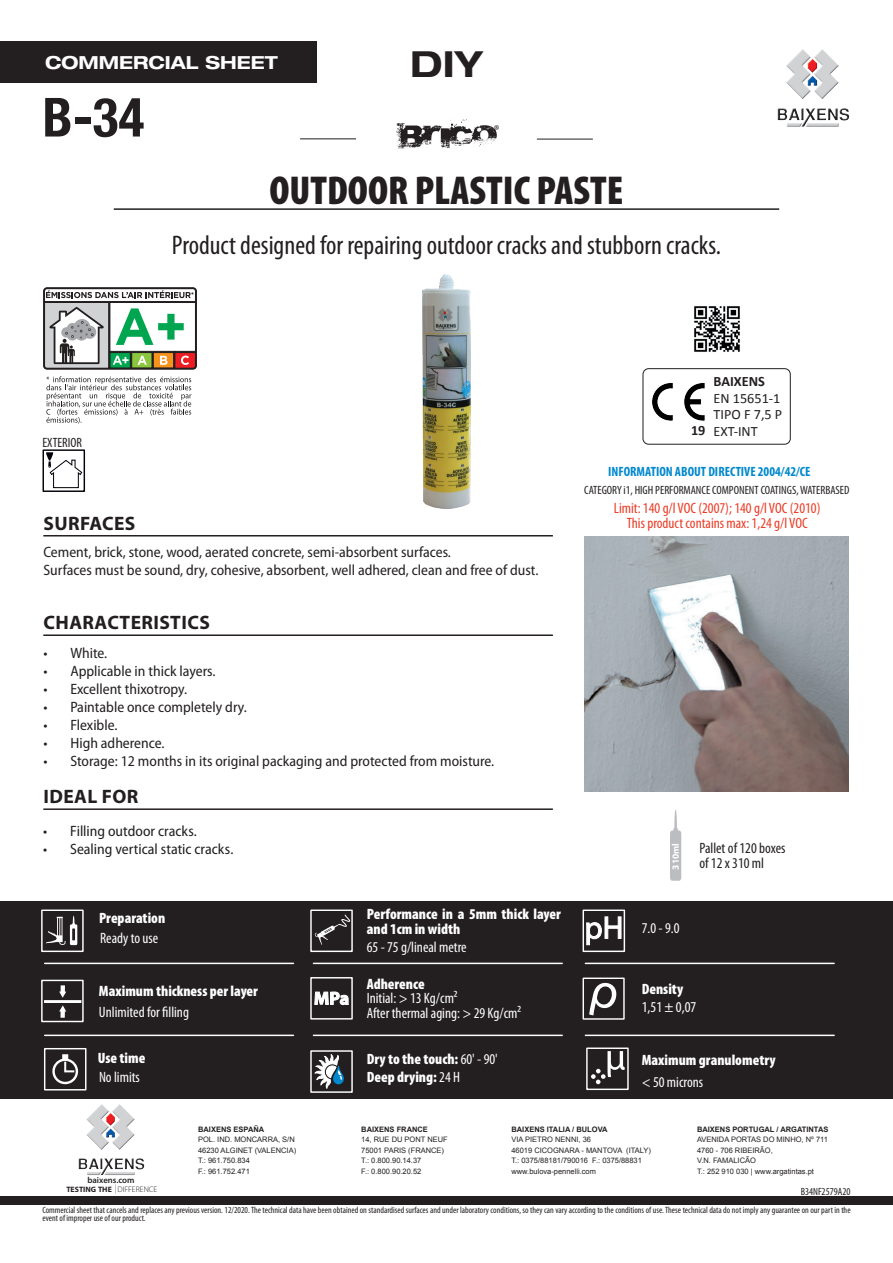
<style>
.page{position:relative;width:893px;height:1263px;background:#fff}
.page>*{position:absolute;margin:0;border:0;box-sizing:border-box;transform-origin:0 0}
.t1{font:700 condensed 54px "Helvetica Neue";color:#231f20}
.t2{font:900 condensed 40.5px "Myriad Pro";color:#231f20}
.t3{font:700 expanded 36px "Helvetica Neue";color:#231f20}
.t4{font:condensed 27px "Myriad Pro";color:#231f20}
.t5{font:700 19.5px "Myriad Pro";letter-spacing:.02em;color:#231f20}
.t6{font:700 expanded 18px "Helvetica Neue";color:#fff}
.t7{font:18px "Minion Pro";color:#231f20}
.t8{font:condensed 15.15px "Myriad Pro";color:#fff}
.t9{font:semi-condensed 15px/18px "Myriad Pro";color:#231f20}
.t10{font:900 condensed 15px/15px "Myriad Pro";color:#fff}
.t11{font:condensed 15px/15px "Myriad Pro";color:#fff}
.t12{font:condensed 15px/15px "Myriad Pro";color:#eb3d26;text-align:center}
.t13{font:semi-condensed 15px "Myriad Pro";color:#1f1e20}
.t14{font:condensed 15px/15px "Myriad Pro";color:#231f20}
.t15{font:700 14.4px "Calibri";color:#231f20}
.t16{font:14.25px "Calibri";color:#231f20}
.t17{font:700 condensed 13.5px "Myriad Pro";color:#0088ce}
.t18{font:condensed 13.5px "Myriad Pro";color:#231f20}
.t19{font:condensed 12px "Myriad Pro";color:#231f20}
.t20{font:condensed 10.5px "Myriad Pro";color:#231f20}
.t21{font:700 9.45px "Myriad Pro";color:#fff}
.t22{font:condensed 9.15px/7.5px "Myriad Pro";color:#231f20}
.t23{font:600 8.7px "Myriad Pro";color:#231f20}
.t24{font:700 7.8px "Myriad Pro";color:#231f20}
.t25{font:7.5px/10.5px "Arial";color:#231f20}
.t26{font:700 7.5px "Arial";color:#231f20}
.s1{font-weight:700}
.s2{font-stretch:normal}
.s3{font-weight:400}
.s4{font-weight:300;font-size:8.1px}
</style>
<div class="page">
<div style="left:1px;top:42px;width:316px;height:41px;background:#231f20"></div>
<hr style="left:114px;top:208px;width:665px;height:2px;background:#231f20">
<svg style="left:396px;top:119px;width:101px;height:29px"></svg>
<hr style="left:300px;top:139px;width:56px;height:1px;background:#231f20">
<hr style="left:537px;top:139px;width:56px;height:1px;background:#231f20">
<img style="left:777px;top:49px;width:72px;height:78px">
<div style="left:1px;top:901px;width:892px;height:198px;background:#231f20"></div>
<img style="left:79px;top:1104px;width:66px;height:71px">
<div style="left:0;top:1196px;width:893px;height:8px;background:#231f20"></div>
<hr style="left:43px;top:808px;width:510px;height:2px;background:#231f20">
<hr style="left:43px;top:535px;width:510px;height:1px;background:#231f20">
<hr style="left:43px;top:634px;width:510px;height:2px;background:#231f20">
<hr style="left:313px;top:1034px;width:249px;height:2px;background:#fff">
<hr style="left:585px;top:1034px;width:249px;height:2px;background:#fff">
<hr style="left:45px;top:1034px;width:248px;height:2px;background:#fff">
<hr style="left:313px;top:963px;width:249px;height:1px;background:#fff">
<hr style="left:585px;top:963px;width:249px;height:1px;background:#fff">
<hr style="left:45px;top:963px;width:248px;height:1px;background:#fff">
<div style="left:44px;top:1048px;width:42px;height:42px;border:1px solid #fff"></div>
<svg style="left:52px;top:1054px;width:26px;height:30px"></svg>
<div style="left:310px;top:1050px;width:43px;height:43px;border:1px solid #fff"></div>
<svg style="left:314px;top:1054px;width:30px;height:38px"></svg>
<div style="left:583px;top:909px;width:42px;height:43px;border:1px solid #fff"></div>
<svg style="left:586px;top:916px;width:36px;height:35px"></svg>
<div style="left:586px;top:1047px;width:43px;height:43px;border:1px solid #fff"></div>
<svg style="left:591px;top:1051px;width:34px;height:33px"></svg>
<div style="left:41px;top:980px;width:43px;height:42px;border:1px solid #fff"></div>
<div style="left:44px;top:1000px;width:37px;height:3px;border:1px solid #fff"></div>
<svg style="left:59px;top:985px;width:7px;height:13px"></svg>
<svg style="left:59px;top:1005px;width:7px;height:13px"></svg>
<div style="left:43px;top:449px;width:42px;height:43px;border:1px solid #000008"></div>
<svg style="left:46px;top:452px;width:37px;height:36px"></svg>
<div style="left:310px;top:909px;width:43px;height:43px;border:1px solid #fff"></div>
<svg style="left:315px;top:914px;width:36px;height:31px"></svg>
<div style="left:41px;top:909px;width:43px;height:43px;border:1px solid #fff"></div>
<svg style="left:46px;top:916px;width:31px;height:29px"></svg>
<svg style="left:670px;top:810px;width:11px;height:71px"></svg>
<div style="left:310px;top:977px;width:43px;height:42px;border:1px solid #fff"></div>
<svg style="left:314px;top:991px;width:35px;height:15px"></svg>
<img style="left:422px;top:274px;width:49px;height:234px">
<img style="left:585px;top:536px;width:264px;height:256px">
<img style="left:694px;top:306px;width:46px;height:46px">
<div style="left:643px;top:368px;width:148px;height:76px;border:1px solid #231f20;border-radius:6px"></div>
<img style="left:652px;top:383px;width:53px;height:38px">
<svg style="left:43px;top:287px;width:154px;height:83px"></svg>
<svg style="left:46px;top:376px;width:145px;height:48px"></svg>
<div style="left:583px;top:977px;width:42px;height:43px;border:1px solid #fff"></div>
<svg style="left:589px;top:982px;width:28px;height:33px"></svg>
<h3 class="t6" style="left:45px;top:51px;width:234px">COMMERCIAL SHEET</h3>
<h1 class="t1" style="left:43px;top:85px;width:103px">B-34</h1>
<h3 class="t3" style="left:410px;top:42px;width:74px">DIY</h3>
<h3 class="t7" style="left:494px;top:119px;width:7px">®</h3>
<h2 class="t2" style="left:270px;top:168px;width:355px">OUTDOOR PLASTIC PASTE</h2>
<h3 class="t4" style="left:172px;top:229px;width:551px">Product designed for repairing outdoor cracks and stubborn cracks.</h3>
<h3 class="t18" style="left:43px;top:434px;width:41px">EXTERIOR</h3>
<h3 class="t5" style="left:44px;top:511px;width:93px">SURFACES</h3>
<h3 class="t15" style="left:713px;top:372px;width:53px">BAIXENS</h3>
<h3 class="t16" style="left:713px;top:389px;width:68px">EN 15651-1</h3>
<h3 class="t16" style="left:713px;top:405px;width:70px">TIPO F 7,5 P</h3>
<h3 class="t16" style="left:691px;top:422px;width:68px"><span class="s1">19</span> EXT-INT</h3>
<h3 class="t17" style="left:608px;top:463px;width:204px">INFORMATION ABOUT DIRECTIVE 2004/42/CE</h3>
<h3 class="t12" style="left:614px;top:500px;width:208px">Limit: 140 g/l VOC (2007); 140 g/l VOC (2010)<br>This product contains max: 1,24 g/l VOC</h3>
<h3 class="t19" style="left:584px;top:483px;width:267px">CATEGORY i1, HIGH PERFORMANCE COMPONENT COATINGS, WATERBASED</h3>
<h3 class="t9" style="left:43px;top:544px;width:497px">Cement, brick, stone, wood, aerated concrete, semi-absorbent surfaces.<br>Surfaces must be sound, dry, cohesive, absorbent, well adhered, clean and free of dust.</h3>
<h3 class="t5" style="left:44px;top:610px;width:168px">CHARACTERISTICS</h3>
<h3 class="t9" style="left:43px;top:645px;width:65px">• White.</h3>
<h3 class="t9" style="left:43px;top:663px;width:174px">• Applicable in thick layers.</h3>
<h3 class="t9" style="left:43px;top:681px;width:145px">• Excellent thixotropy.</h3>
<h3 class="t9" style="left:43px;top:699px;width:205px">• Paintable once completely dry.</h3>
<h3 class="t9" style="left:43px;top:717px;width:76px">• Flexible.</h3>
<h3 class="t9" style="left:43px;top:735px;width:123px">• High adherence.</h3>
<h3 class="t9" style="left:43px;top:753px;width:452px">• Storage: 12 months in its original packaging and protected from moisture.</h3>
<h3 class="t5" style="left:44px;top:784px;width:96px">IDEAL FOR</h3>
<h3 class="t13" style="left:43px;top:823px;width:155px">• Filling outdoor cracks.</h3>
<h3 class="t13" style="left:43px;top:841px;width:192px">• Sealing vertical static cracks.</h3>
<p class="t21" style="left:669px;top:870px;width:28px;rotate:-90deg">310ml</p>
<h3 class="t10" style="left:367px;top:907px;width:196px">Performance in a 5mm thick layer and 1cm in width</h3>
<h3 class="t11" style="left:367px;top:939px;width:101px">65 - 75 g/lineal metre</h3>
<h3 class="t10" style="left:367px;top:976px;width:60px">Adherence</h3>
<h3 class="t11" style="left:367px;top:990px;width:156px">Initial: &gt; 13 Kg/cm2<br>After thermal aging: &gt; 29 Kg/cm2</h3>
<h3 class="t14" style="left:699px;top:840px;width:88px">Pallet of 120 boxes of 12 x 310 ml</h3>
<h3 class="t10" style="left:99px;top:910px;width:68px">Preparation</h3>
<h3 class="t11" style="left:100px;top:930px;width:60px">Ready to use</h3>
<h3 class="t11" style="left:642px;top:920px;width:39px">7.0 - 9.0</h3>
<h3 class="t10" style="left:642px;top:982px;width:43px">Density</h3>
<h3 class="t10" style="left:99px;top:984px;width:161px">Maximum thickness per layer</h3>
<h3 class="t11" style="left:99px;top:1005px;width:92px">Unlimited for filling</h3>
<h3 class="t8" style="left:642px;top:997px;width:56px">1,51 <span class="s2">±</span> 0,07</h3>
<h3 class="t10" style="left:98px;top:1051px;width:49px">Use time</h3>
<h3 class="t11" style="left:99px;top:1070px;width:42px">No limits</h3>
<h3 class="t10" style="left:367px;top:1050px;width:133px;line-height:18px">Dry to the touch: <span class="s3">60' - 90'<br></span>Deep drying: <span class="s3">24 H</span></h3>
<h3 class="t10" style="left:642px;top:1053px;width:135px">Maximum granulometry</h3>
<h3 class="t11" style="left:642px;top:1074px;width:63px">&lt; 50 microns</h3>
<p class="t26" style="left:198px;top:1124px;width:68px">BAIXENS ESPAÑA</p>
<p class="t25" style="left:198px;top:1134px;width:100px">POL. IND. MONCARRA, S/N<br>46230 ALGINET (VALENCIA)<br>T.: 961.750.834<br>F.: 961.752.471</p>
<p class="t26" style="left:697px;top:1124px;width:133px">BAIXENS PORTUGAL / ARGATINTAS</p>
<p class="t25" style="left:697px;top:1134px;width:132px">AVENIDA PORTAS DO MINHO, Nº 711<br>4760 - 706 RIBEIRÃO,<br>V.N. FAMALICÃO<br>T.: 252 910 030 | www.argatintas.pt</p>
<p class="t26" style="left:361px;top:1124px;width:68px">BAIXENS FRANCE</p>
<p class="t25" style="left:361px;top:1134px;width:88px">14, RUE DU PONT NEUF<br>75001 PARIS (FRANCE)<br>T.: 0.800.90.14.37<br>F.: 0.800.90.20.52</p>
<p class="t26" style="left:511px;top:1124px;width:98px">BAIXENS ITALIA / BULOVA</p>
<p class="t25" style="left:511px;top:1134px;width:141px">VIA PIETRO NENNI, 36<br>46019 CICOGNARA - MANTOVA (ITALY)<br>T.: 0375/88181/790016 F.: 0375/88831 www.bulova-pennelli.com</p>
<p class="t23" style="left:87px;top:1174px;width:49px">baixens.com</p>
<p class="t22" style="left:43px;top:1206px;width:810px">Commercial sheet that cancels and replaces any previous version. 12/2020. The technical data have been obtained on standardised surfaces and under laboratory conditions, so they can vary according to the conditions of use. These technical data do not imply any guarantee on our part in the event of improper use of our product.</p>
<p class="t24" style="left:66px;top:1184px;width:92px">TESTING THE <span class="s4">DIFFERENCE</span></p>
<h3 class="t20" style="left:801px;top:1185px;width:51px">B34NF2579A20</h3>
</div>
